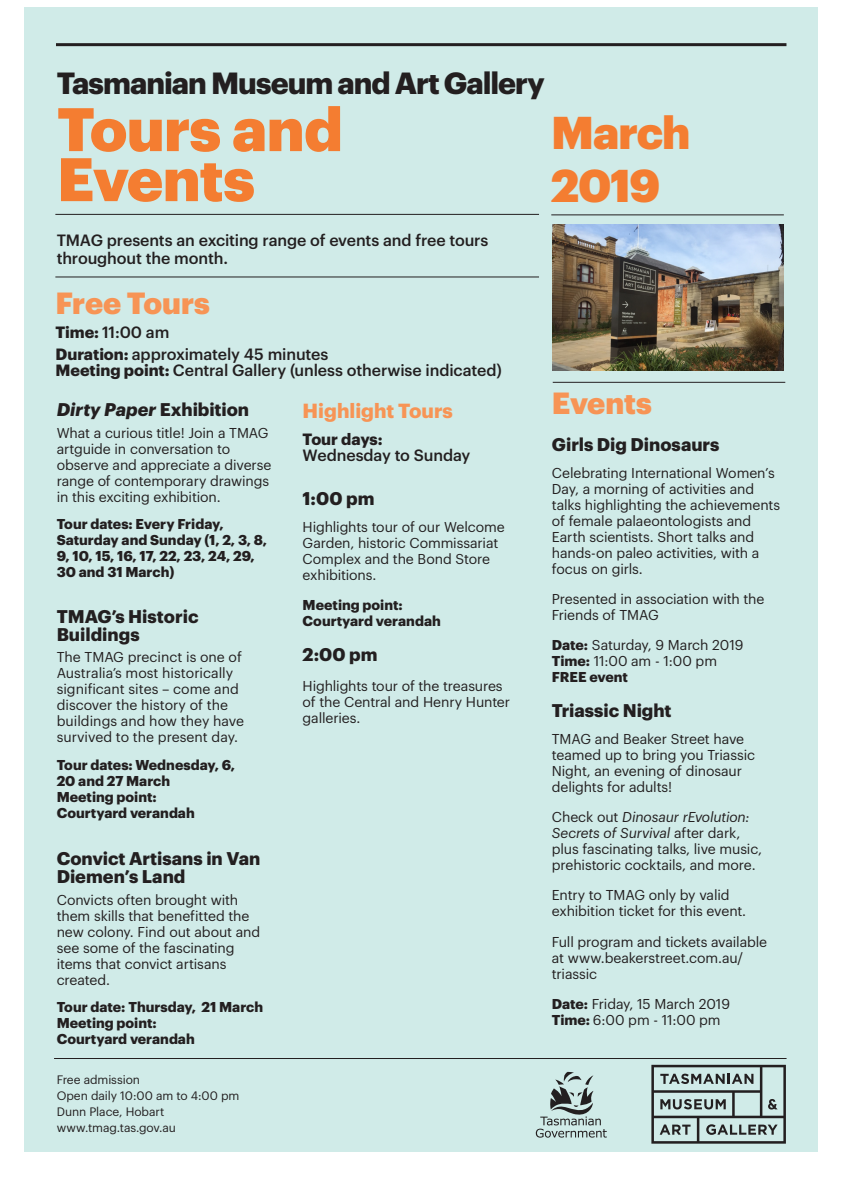
<style>
.page{position:relative;width:842px;height:1191px;background:#fff}
.page>*{position:absolute;margin:0;border:0;box-sizing:border-box;transform-origin:0 0}
.Internal_heading{font:900 60px/50px "Graphik";letter-spacing:-.01em;color:#f47d31}
.Internal_heading-2{font:900 45px "Graphik";letter-spacing:-.025em;color:#f47d31}
.Internal_heading-3{font:700 30px "Graphik";letter-spacing:-.035em;color:#231f20}
.info{font:900 30px "Graphik";letter-spacing:-.005em;color:#f79455}
.body{font:700 20px "Graphik";color:#f79455}
.Exhibition_Title{font:700 18px/18px "Graphik";color:#231f20}
.info-2{font:700 18px "Graphik";color:#231f20}
.Exhibition_Title-2{font:italic 700 18px "Graphik";color:#231f20}
.body-2{font:700 18px "Graphik";color:#231f20}
.info-3{font:500 16px/18px "Graphik";letter-spacing:-.01em;color:#231f20}
.body-3{font:500 16px/16px "Graphik";letter-spacing:-.005em;color:#231f20}
.Exhibition_Title-3{font:14px/16px "Graphik";letter-spacing:-.01em;color:#231f20}
.body-4{font:14px/16px "Graphik";letter-spacing:-.01em;color:#231f20}
.Exhibition_Title-4{font:700 14px/16px "Graphik";color:#231f20}
.body-5{font:700 14px/16px "Graphik";color:#231f20}
.Cover_info{font:12px "Graphik";letter-spacing:-.005em;color:#231f20}
.s1{font-weight:700}
.s2{font-style:normal}
.s3{font-style:italic}
</style>
<div class="page">
<div style="left:24px;top:7px;width:793px;height:1144px;background:#d0ebe8"></div>
<svg style="left:536px;top:1071px;width:71px;height:66px"></svg>
<svg style="left:651px;top:1064px;width:135px;height:79px"></svg>
<hr style="left:56px;top:43px;width:730px;height:3px;background:#231f20">
<hr style="left:54px;top:1058px;width:732px;height:1px;background:#231f20">
<hr style="left:55px;top:214px;width:484px;height:1px;background:#231f20">
<hr style="left:551px;top:214px;width:233px;height:1px;background:#231f20">
<hr style="left:553px;top:382px;width:232px;height:1px;background:#231f20">
<img style="left:553px;top:225px;width:231px;height:146px">
<hr style="left:55px;top:276px;width:484px;height:1px;background:#231f20">
<p class="Internal_heading-3" style="left:57px;top:60px;width:490px">Tasmanian Museum and Art Gallery</p>
<p class="Internal_heading" style="left:57px;top:99px;width:287px">Tours and<br>Events</p>
<p class="info-3" style="left:57px;top:230px;width:433px">TMAG presents an exciting range of events and free tours throughout the month.</p>
<p class="info" style="left:55px;top:279px;width:156px">Free Tours</p>
<p class="info-3" style="left:55px;top:322px;width:116px"><span class="s1">Time:</span> 11:00 am</p>
<p class="info-3" style="left:55px;top:345px;width:448px;line-height:16px"><span class="s1">Duration:</span> approximately 45 minutes<br><span class="s1">Meeting point:</span> Central Gallery (unless otherwise indicated)</p>
<p class="Exhibition_Title-2" style="left:57px;top:395px;width:194px">Dirty Paper <span class="s2">Exhibition</span></p>
<p class="body-4" style="left:57px;top:423px;width:216px">What a curious title! Join a TMAG artguide in conversation to observe and appreciate a diverse range of contemporary drawings in this exciting exhibition.</p>
<p class="Exhibition_Title-4" style="left:57px;top:515px;width:212px">Tour dates: Every Friday,<br>Saturday and Sunday (1, 2, 3, 8,<br>9, 10, 15, 16, 17, 22, 23, 24, 29,<br>30 and 31 March)</p>
<p class="Exhibition_Title" style="left:57px;top:605px;width:143px">TMAG’s Historic<br>Buildings</p>
<p class="Exhibition_Title-3" style="left:57px;top:648px;width:189px">The TMAG precinct is one of<br>Australia’s most historically significant sites – come and discover the history of the buildings and how they have survived to the present day.</p>
<p class="Exhibition_Title-4" style="left:57px;top:755px;width:180px">Tour dates: Wednesday, 6,<br>20 and 27 March<br>Meeting point:<br>Courtyard verandah</p>
<p class="Exhibition_Title" style="left:57px;top:847px;width:205px">Convict Artisans in Van<br>Diemen’s Land</p>
<p class="body-4" style="left:57px;top:890px;width:205px">Convicts often brought with them skills that benefitted the new colony. Find out about and see some of the fascinating items that convict artisans created.</p>
<p class="body-5" style="left:57px;top:997px;width:208px">Tour date: Thursday, 21 March<br>Meeting point:<br>Courtyard verandah</p>
<p class="Cover_info" style="left:57px;top:1070px;width:85px">Free admission</p>
<p class="Cover_info" style="left:57px;top:1086px;width:184px">Open daily 10:00 am to 4:00 pm</p>
<p class="Cover_info" style="left:57px;top:1102px;width:109px">Dunn Place, Hobart</p>
<p class="Cover_info" style="left:57px;top:1118px;width:121px">www.tmag.tas.gov.au</p>
<p class="body" style="left:303px;top:395px;width:152px">Highlight Tours</p>
<p class="body-3" style="left:303px;top:430px;width:169px"><span class="s1">Tour days:<br></span>Wednesday to Sunday</p>
<p class="body-2" style="left:303px;top:484px;width:73px">1:00 pm</p>
<p class="Exhibition_Title-3" style="left:303px;top:518px;width:204px">Highlights tour of our Welcome<br>Garden, historic Commissariat<br>Complex and the Bond Store exhibitions.</p>
<p class="Exhibition_Title-4" style="left:303px;top:596px;width:140px">Meeting point:<br>Courtyard verandah</p>
<p class="Exhibition_Title" style="left:303px;top:643px;width:77px">2:00 pm</p>
<p class="Exhibition_Title-3" style="left:303px;top:676px;width:209px">Highlights tour of the treasures of the Central and Henry Hunter galleries.</p>
<p class="Internal_heading-2" style="left:551px;top:98px;width:141px">March</p>
<p class="Internal_heading-2" style="left:551px;top:151px;width:111px">2019</p>
<p class="info" style="left:552px;top:380px;width:101px">Events</p>
<p class="info-2" style="left:552px;top:430px;width:169px">Girls Dig Dinosaurs</p>
<p class="Exhibition_Title-3" style="left:552px;top:464px;width:230px">Celebrating International Women’s<br>Day, a morning of activities and talks highlighting the achievements of female palaeontologists and<br>Earth scientists. Short talks and hands-on paleo activities, with a focus on girls.</p>
<p class="Exhibition_Title-3" style="left:552px;top:590px;width:214px">Presented in association with the<br>Friends of TMAG</p>
<p class="Exhibition_Title-3" style="left:552px;top:636px;width:193px"><span class="s1">Date:</span> Saturday, 9 March 2019<br><span class="s1">Time:</span> 11:00 am - 1:00 pm<br><span class="s1">FREE event</span></p>
<p class="info-2" style="left:552px;top:696px;width:121px">Triassic Night</p>
<p class="Exhibition_Title-3" style="left:552px;top:729px;width:205px">TMAG and Beaker Street have teamed up to bring you Triassic<br>Night, an evening of dinosaur delights for adults!</p>
<p class="Exhibition_Title-3" style="left:552px;top:808px;width:212px">Check out <span class="s3">Dinosaur rEvolution:<br>Secrets of Survival</span> after dark, plus fascinating talks, live music, prehistoric cocktails, and more.</p>
<p class="Exhibition_Title-3" style="left:552px;top:886px;width:196px">Entry to TMAG only by valid exhibition ticket for this event.</p>
<p class="Exhibition_Title-3" style="left:552px;top:932px;width:217px">Full program and tickets available at www.beakerstreet.com.au/ triassic</p>
<p class="Exhibition_Title-3" style="left:552px;top:994px;width:180px"><span class="s1">Date:</span> Friday, 15 March 2019<br><span class="s1">Time:</span> 6:00 pm - 11:00 pm</p>
</div>
